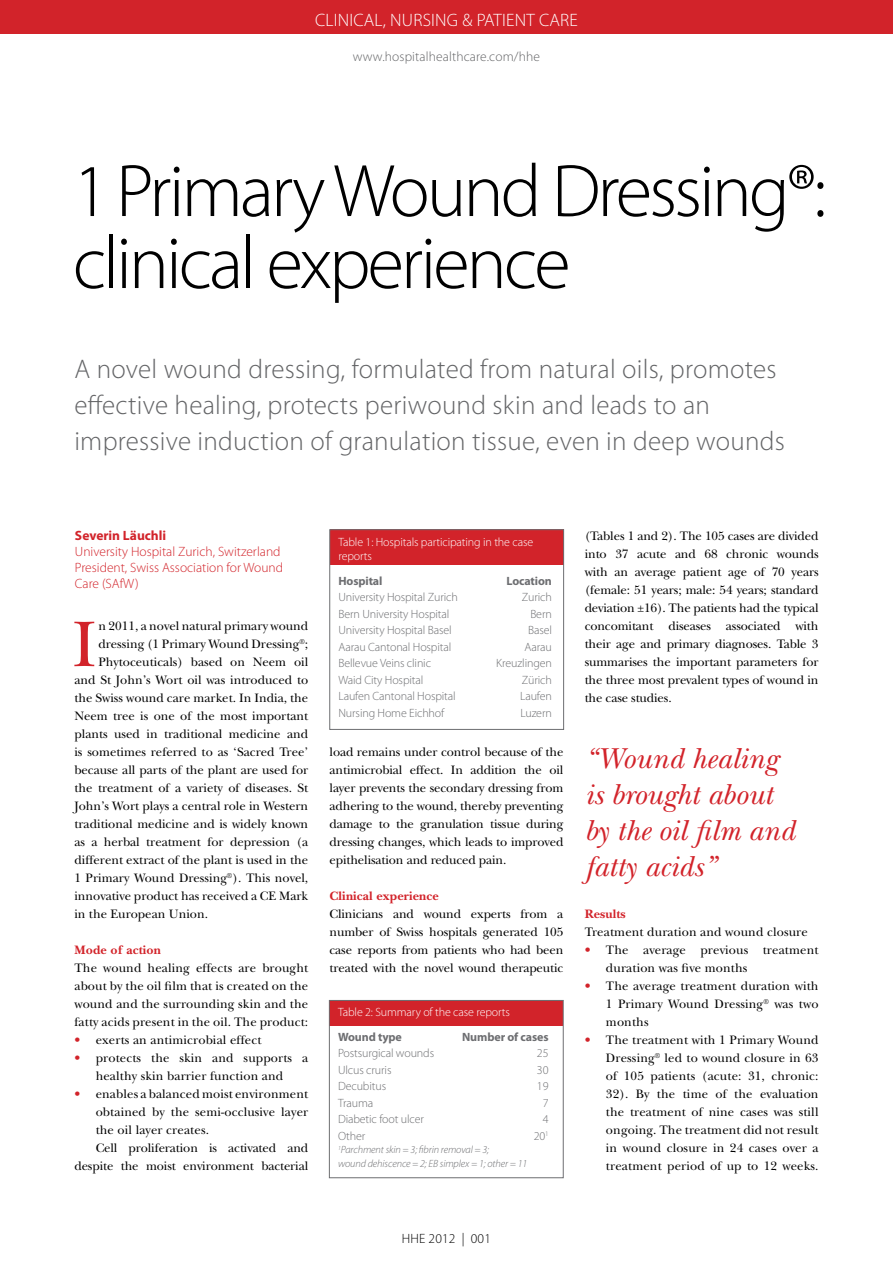
<style>
.page{position:relative;width:893px;height:1263px;background:#fff}
.page>*{position:absolute;margin:0;border:0;box-sizing:border-box;transform-origin:0 0}
.t1{font:300 75px/72px "Myriad Pro";letter-spacing:-.04em;color:#000}
.t2{font:67.35px "New Baskerville Std";color:#d2232a}
.t3{font:italic 30px/36px "New Baskerville Std";color:#d2232a}
.t4{font:300 27px/36px "Myriad Pro";letter-spacing:.01em;color:#636466}
.t5{font:300 18px "Myriad Pro";letter-spacing:.01em;color:#fff}
.t6{font:300 13.5px/16.2px "Myriad Pro";color:#d2232a}
.t7{font:300 13.5px "Myriad Pro";letter-spacing:.01em;color:#636466}
.t8{font:700 13.5px "Myriad Pro";color:#d2232a}
.t9{font:300 13.5px "Myriad Pro";letter-spacing:.01em;color:#000}
.t10{font:12.75px/18px "New Baskerville Std";color:#000;text-align:justify}
.t11{font:700 12.75px "New Baskerville Std";letter-spacing:.01em;color:#d2232a}
.t12{font:300 12px "Myriad Pro";letter-spacing:-.01em;color:#6d6e71}
.t13{font:300 12px/13.5px "Myriad Pro";letter-spacing:-.01em;color:#fff}
.t14{font:700 12px "Myriad Pro";letter-spacing:-.01em;color:#6d6e71}
.t15{font:italic 300 10.5px/13.5px "Myriad Pro";letter-spacing:-.01em;color:#6d6e71}
.s1{color:#d2232a}
</style>
<div class="page">
<div style="left:0;top:0;width:893px;height:34px;background:#d2232a"></div>
<div style="left:329px;top:1000px;width:234px;height:26px;background:#d2232a"></div>
<div style="left:329px;top:1000px;width:234px;height:178px;border:1px solid #6d6e71"></div>
<div style="left:330px;top:529px;width:233px;height:36px;background:#d2232a"></div>
<div style="left:330px;top:529px;width:234px;height:201px;border:1px solid #6d6e71"></div>
<h3 class="t5" style="left:315px;top:10px;width:264px">CLINICAL, NURSING &amp; PATIENT CARE</h3>
<p class="t7" style="left:353px;top:49px;width:189px">www.hospitalhealthcare.com/hhe</p>
<h1 class="t1" style="left:73px;top:156px;width:755px">1 Primary Wound Dressing®: clinical experience</h1>
<h3 class="t4" style="left:74px;top:351px;width:712px">A novel wound dressing, formulated from natural oils, promotes effective healing, protects periwound skin and leads to an impressive induction of granulation tissue, even in deep wounds</h3>
<p class="t8" style="left:75px;top:527px;width:93px">Severin Läuchli</p>
<p class="t6" style="left:75px;top:543px;width:210px">University Hospital Zurich, Switzerland<br>President, Swiss Association for Wound<br>Care (SAfW)</p>
<h2 class="t2" style="left:72px;top:605px;width:26px">I</h2>
<p class="t10" style="left:98px;top:617px;width:211px">n 2011, a novel natural primary wound</p>
<p class="t10" style="left:98px;top:635px;width:211px">dressing (1 Primary Wound Dressing<sup>®</sup>;</p>
<p class="t10" style="left:98px;top:653px;width:211px">Phytoceuticals) based on Neem oil</p>
<p class="t10" style="left:74px;top:671px;width:235px">and St John’s Wort oil was introduced to</p>
<p class="t10" style="left:74px;top:689px;width:235px">the Swiss wound care market. In India, the</p>
<p class="t10" style="left:74px;top:707px;width:235px">Neem tree is one of the most important</p>
<p class="t10" style="left:74px;top:725px;width:235px">plants used in traditional medicine and</p>
<p class="t10" style="left:74px;top:743px;width:235px">is sometimes referred to as ‘Sacred Tree’</p>
<p class="t10" style="left:74px;top:761px;width:235px">because all parts of the plant are used for</p>
<p class="t10" style="left:74px;top:779px;width:235px">the treatment of a variety of diseases. St</p>
<p class="t10" style="left:74px;top:797px;width:235px">John’s Wort plays a central role in Western</p>
<p class="t10" style="left:74px;top:815px;width:235px">traditional medicine and is widely known</p>
<p class="t10" style="left:74px;top:833px;width:235px">as a herbal treatment for depression (a</p>
<p class="t10" style="left:74px;top:851px;width:235px">different extract of the plant is used in the</p>
<p class="t10" style="left:74px;top:869px;width:235px">1 Primary Wound Dressing<sup>®</sup>). This novel,</p>
<p class="t10" style="left:74px;top:887px;width:235px">innovative product has received a CE Mark</p>
<p class="t10" style="left:74px;top:905px;width:135px">in the European Union.</p>
<p class="t11" style="left:74px;top:942px;width:88px">Mode of action</p>
<p class="t10" style="left:74px;top:959px;width:235px">The wound healing effects are brought about by the oil film that is created on the wound and the surrounding skin and the fatty acids present in the oil. The product:</p>
<p class="t10" style="left:74px;top:1031px;width:189px"><span class="s1">•</span> exerts an antimicrobial effect</p>
<p class="t10" style="left:74px;top:1049px;width:235px;text-align:center"><span class="s1">•</span> protects the skin and supports a healthy skin barrier function and</p>
<p class="t10" style="left:74px;top:1085px;width:235px"><span class="s1">•</span> enables a balanced moist environment</p>
<p class="t10" style="left:96px;top:1103px;width:214px">obtained by the semi-occlusive layer</p>
<p class="t10" style="left:96px;top:1121px;width:115px">the oil layer creates.</p>
<p class="t10" style="left:96px;top:1139px;width:214px">Cell proliferation is activated and</p>
<p class="t10" style="left:74px;top:1157px;width:235px">despite the moist environment bacterial</p>
<p class="t13" style="left:338px;top:536px;width:196px">Table 1: Hospitals participating in the case reports</p>
<p class="t14" style="left:338px;top:574px;width:46px">Hospital</p>
<p class="t14" style="left:506px;top:574px;width:47px">Location</p>
<p class="t12" style="left:338px;top:591px;width:121px">University Hospital Zurich</p>
<p class="t12" style="left:522px;top:591px;width:32px">Zurich</p>
<p class="t12" style="left:338px;top:607px;width:112px">Bern University Hospital</p>
<p class="t12" style="left:530px;top:607px;width:23px">Bern</p>
<p class="t12" style="left:338px;top:624px;width:115px">University Hospital Basel</p>
<p class="t12" style="left:528px;top:624px;width:25px">Basel</p>
<p class="t12" style="left:338px;top:640px;width:114px">Aarau Cantonal Hospital</p>
<p class="t12" style="left:524px;top:640px;width:29px">Aarau</p>
<p class="t12" style="left:338px;top:657px;width:94px">Bellevue Veins clinic</p>
<p class="t12" style="left:496px;top:657px;width:57px">Kreuzlingen</p>
<p class="t12" style="left:338px;top:673px;width:86px">Waid City Hospital</p>
<p class="t12" style="left:522px;top:673px;width:32px">Zürich</p>
<p class="t12" style="left:338px;top:690px;width:119px">Laufen Cantonal Hospital</p>
<p class="t12" style="left:520px;top:690px;width:33px">Laufen</p>
<p class="t12" style="left:338px;top:706px;width:107px">Nursing Home Eichhof</p>
<p class="t12" style="left:520px;top:706px;width:33px">Luzern</p>
<p class="t10" style="left:330px;top:743px;width:235px">load remains under control because of the antimicrobial effect. In addition the oil layer prevents the secondary dressing from adhering to the wound, thereby preventing damage to the granulation tissue during dressing changes, which leads to improved epithelisation and reduced pain.</p>
<p class="t11" style="left:330px;top:888px;width:111px">Clinical experience</p>
<p class="t10" style="left:330px;top:905px;width:235px">Clinicians and wound experts from a number of Swiss hospitals generated 105 case reports from patients who had been treated with the novel wound therapeutic</p>
<p class="t13" style="left:338px;top:1005px;width:173px">Table 2: Summary of the case reports</p>
<p class="t14" style="left:338px;top:1030px;width:65px">Wound type</p>
<p class="t14" style="left:462px;top:1030px;width:88px">Number of cases</p>
<p class="t12" style="left:338px;top:1046px;width:98px">Postsurgical wounds</p>
<p class="t12" style="left:537px;top:1046px;width:13px">25</p>
<p class="t12" style="left:338px;top:1063px;width:55px">Ulcus cruris</p>
<p class="t12" style="left:537px;top:1063px;width:13px">30</p>
<p class="t12" style="left:338px;top:1079px;width:50px">Decubitus</p>
<p class="t12" style="left:537px;top:1079px;width:13px">19</p>
<p class="t12" style="left:338px;top:1096px;width:37px">Trauma</p>
<p class="t12" style="left:543px;top:1096px;width:7px">7</p>
<p class="t12" style="left:338px;top:1112px;width:87px">Diabetic foot ulcer</p>
<p class="t12" style="left:543px;top:1112px;width:7px">4</p>
<p class="t12" style="left:338px;top:1129px;width:29px">Other</p>
<p class="t12" style="left:534px;top:1129px;width:16px">20<sup>1</sup></p>
<p class="t15" style="left:338px;top:1143px;width:191px"><sup>1</sup>Parchment skin = 3; fibrin removal = 3;<br>wound dehiscence = 2; EB simplex = 1; other = 11</p>
<p class="t10" style="left:585px;top:527px;width:235px">(Tables 1 and 2). The 105 cases are divided into 37 acute and 68 chronic wounds with an average patient age of 70 years (female: 51 years; male: 54 years; standard deviation ±16). The patients had the typical concomitant diseases associated with their age and primary diagnoses. Table 3 summarises the important parameters for the three most prevalent types of wound in the case studies.</p>
<h3 class="t3" style="left:585px;top:740px;width:211px">“Wound healing is brought about by the oil film and fatty acids”</h3>
<p class="t11" style="left:585px;top:906px;width:43px">Results</p>
<p class="t10" style="left:585px;top:923px;width:225px">Treatment duration and wound closure</p>
<p class="t10" style="left:606px;top:941px;width:214px;text-indent:-21px"><span class="s1">•</span> The average previous treatment duration was five months</p>
<p class="t10" style="left:606px;top:977px;width:214px;text-indent:-21px"><span class="s1">•</span> The average treatment duration with 1 Primary Wound Dressing<sup>®</sup> was two months</p>
<p class="t10" style="left:606px;top:1031px;width:214px;text-indent:-21px"><span class="s1">•</span> The treatment with 1 Primary Wound Dressing<sup>®</sup> led to wound closure in 63 of 105 patients (acute: 31, chronic:<br>32). By the time of the evaluation the treatment of nine cases was still ongoing. The treatment did not result in wound closure in 24 cases over a treatment period of up to 12 weeks.</p>
<p class="t9" style="left:402px;top:1231px;width:91px">HHE 2012 | 001</p>
</div>
